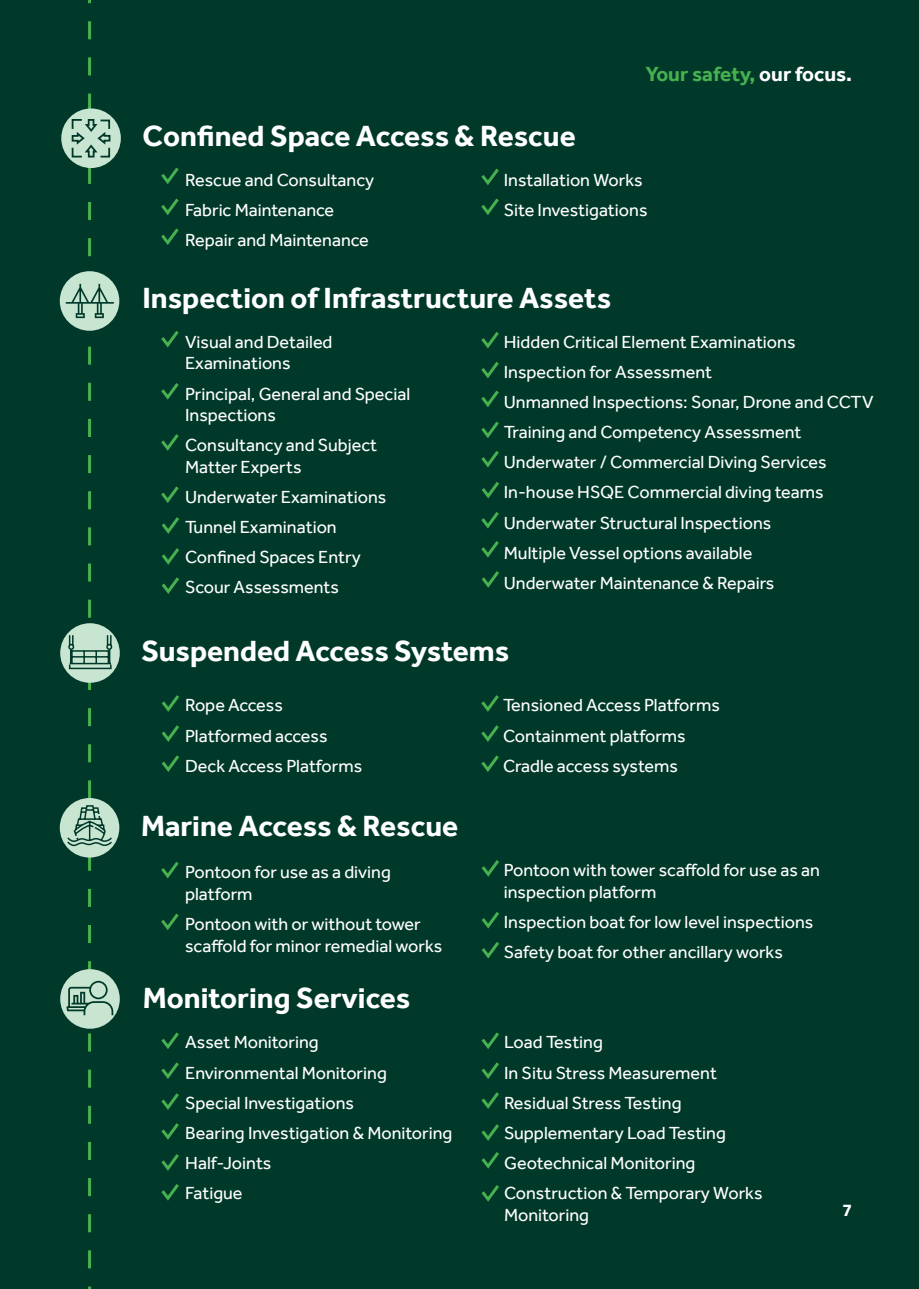
<style>
.page{position:relative;width:919px;height:1289px;background:#fff}
.page>*{position:absolute;margin:0;border:0;box-sizing:border-box;transform-origin:0 0}
.t1{font:700 30px "Effra";color:#fff}
.t2{font:700 21px "Effra";color:#47b04f}
.t3{font:18px/21.6px "Effra";color:#fff}
.t4{font:700 18px "Effra";color:#fff}
.s1{color:#fff}
</style>
<div class="page">
<div style="left:0;top:0;width:918px;height:1288px;background:#00392a"></div>
<svg style="left:161px;top:167px;width:18px;height:17px"></svg>
<svg style="left:481px;top:168px;width:18px;height:17px"></svg>
<svg style="left:161px;top:198px;width:18px;height:17px"></svg>
<svg style="left:481px;top:198px;width:18px;height:17px"></svg>
<svg style="left:161px;top:228px;width:18px;height:17px"></svg>
<svg style="left:161px;top:331px;width:18px;height:17px"></svg>
<svg style="left:481px;top:332px;width:18px;height:17px"></svg>
<svg style="left:161px;top:383px;width:18px;height:17px"></svg>
<svg style="left:481px;top:362px;width:18px;height:17px"></svg>
<svg style="left:161px;top:434px;width:18px;height:17px"></svg>
<svg style="left:161px;top:486px;width:18px;height:17px"></svg>
<svg style="left:161px;top:862px;width:18px;height:17px"></svg>
<svg style="left:161px;top:725px;width:18px;height:17px"></svg>
<svg style="left:161px;top:755px;width:18px;height:17px"></svg>
<svg style="left:481px;top:725px;width:18px;height:17px"></svg>
<svg style="left:481px;top:755px;width:18px;height:17px"></svg>
<svg style="left:161px;top:913px;width:18px;height:17px"></svg>
<svg style="left:481px;top:860px;width:18px;height:17px"></svg>
<svg style="left:482px;top:912px;width:17px;height:17px"></svg>
<svg style="left:482px;top:942px;width:17px;height:17px"></svg>
<svg style="left:481px;top:390px;width:18px;height:17px"></svg>
<svg style="left:481px;top:451px;width:18px;height:17px"></svg>
<svg style="left:481px;top:421px;width:18px;height:17px"></svg>
<div style="left:61px;top:108px;width:60px;height:60px;background:#c8e5d1;border-radius:50%"></div>
<div style="left:60px;top:271px;width:59px;height:60px;background:#c8e5d1;border-radius:50%"></div>
<div style="left:60px;top:623px;width:60px;height:59px;background:#c8e5d1;border-radius:50%"></div>
<div style="left:60px;top:798px;width:59px;height:59px;background:#c8e5d1;border-radius:50%"></div>
<svg style="left:161px;top:517px;width:18px;height:17px"></svg>
<svg style="left:161px;top:548px;width:18px;height:17px"></svg>
<svg style="left:481px;top:512px;width:18px;height:17px"></svg>
<svg style="left:481px;top:541px;width:18px;height:17px"></svg>
<svg style="left:481px;top:571px;width:18px;height:17px"></svg>
<svg style="left:161px;top:577px;width:18px;height:17px"></svg>
<svg style="left:161px;top:695px;width:18px;height:17px"></svg>
<svg style="left:481px;top:695px;width:18px;height:17px"></svg>
<svg style="left:481px;top:482px;width:18px;height:17px"></svg>
<div style="left:60px;top:969px;width:60px;height:59px;background:#c8e5d1;border-radius:50%"></div>
<svg style="left:161px;top:1032px;width:18px;height:17px"></svg>
<svg style="left:481px;top:1032px;width:18px;height:17px"></svg>
<svg style="left:161px;top:1062px;width:18px;height:17px"></svg>
<svg style="left:161px;top:1093px;width:18px;height:17px"></svg>
<svg style="left:161px;top:1123px;width:18px;height:17px"></svg>
<svg style="left:161px;top:1154px;width:18px;height:17px"></svg>
<svg style="left:161px;top:1184px;width:18px;height:17px"></svg>
<svg style="left:481px;top:1062px;width:18px;height:17px"></svg>
<svg style="left:481px;top:1092px;width:18px;height:17px"></svg>
<svg style="left:481px;top:1124px;width:18px;height:45px"></svg>
<svg style="left:481px;top:1185px;width:18px;height:17px"></svg>
<svg style="left:66px;top:0;width:48px;height:1288px"></svg>
<p class="t2" style="left:645px;top:61px;width:208px">Your safety, <span class="s1">our focus.</span></p>
<p class="t1" style="left:142px;top:118px;width:434px">Confined Space Access &amp; Rescue</p>
<p class="t3" style="left:185px;top:169px;width:191px">Rescue and Consultancy</p>
<p class="t3" style="left:185px;top:199px;width:151px">Fabric Maintenance</p>
<p class="t3" style="left:185px;top:229px;width:185px">Repair and Maintenance</p>
<p class="t3" style="left:504px;top:169px;width:140px">Installation Works</p>
<p class="t3" style="left:504px;top:199px;width:145px">Site Investigations</p>
<p class="t1" style="left:142px;top:280px;width:470px">Inspection of Infrastructure Assets</p>
<p class="t3" style="left:185px;top:331px;width:149px">Visual and Detailed<br>Examinations</p>
<p class="t3" style="left:185px;top:382px;width:226px">Principal, General and Special<br>Inspections</p>
<p class="t3" style="left:185px;top:434px;width:193px">Consultancy and Subject<br>Matter Experts</p>
<p class="t3" style="left:185px;top:486px;width:203px">Underwater Examinations</p>
<p class="t3" style="left:185px;top:516px;width:153px">Tunnel Examination</p>
<p class="t3" style="left:185px;top:546px;width:177px">Confined Spaces Entry</p>
<p class="t3" style="left:185px;top:576px;width:155px">Scour Assessments</p>
<p class="t3" style="left:504px;top:331px;width:293px">Hidden Critical Element Examinations</p>
<p class="t3" style="left:504px;top:361px;width:210px">Inspection for Assessment</p>
<p class="t3" style="left:504px;top:391px;width:371px">Unmanned Inspections: Sonar, Drone and CCTV</p>
<p class="t3" style="left:504px;top:421px;width:299px">Training and Competency Assessment</p>
<p class="t3" style="left:504px;top:451px;width:324px">Underwater / Commercial Diving Services</p>
<p class="t3" style="left:504px;top:481px;width:321px">In-house HSQE Commercial diving teams</p>
<p class="t3" style="left:504px;top:511px;width:269px">Underwater Structural Inspections</p>
<p class="t3" style="left:504px;top:541px;width:250px">Multiple Vessel options available</p>
<p class="t3" style="left:504px;top:572px;width:272px">Underwater Maintenance &amp; Repairs</p>
<p class="t1" style="left:141px;top:633px;width:369px">Suspended Access Systems</p>
<p class="t3" style="left:185px;top:694px;width:99px">Rope Access</p>
<p class="t3" style="left:185px;top:724px;width:144px">Platformed access</p>
<p class="t3" style="left:185px;top:754px;width:178px">Deck Access Platforms</p>
<p class="t1" style="left:141px;top:807px;width:319px">Marine Access &amp; Rescue</p>
<p class="t3" style="left:185px;top:861px;width:207px">Pontoon for use as a diving platform</p>
<p class="t3" style="left:185px;top:913px;width:259px">Pontoon with or without tower scaffold for minor remedial works</p>
<p class="t1" style="left:143px;top:980px;width:269px">Monitoring Services</p>
<p class="t3" style="left:185px;top:1031px;width:135px">Asset Monitoring</p>
<p class="t3" style="left:185px;top:1061px;width:203px">Environmental Monitoring</p>
<p class="t3" style="left:185px;top:1091px;width:170px">Special Investigations</p>
<p class="t3" style="left:185px;top:1121px;width:268px">Bearing Investigation &amp; Monitoring</p>
<p class="t3" style="left:185px;top:1151px;width:88px">Half-Joints</p>
<p class="t3" style="left:185px;top:1181px;width:59px">Fatigue</p>
<p class="t3" style="left:503px;top:694px;width:218px">Tensioned Access Platforms</p>
<p class="t3" style="left:503px;top:724px;width:184px">Containment platforms</p>
<p class="t3" style="left:503px;top:754px;width:176px">Cradle access systems</p>
<p class="t3" style="left:504px;top:859px;width:317px">Pontoon with tower scaffold for use as an inspection platform</p>
<p class="t3" style="left:504px;top:911px;width:311px">Inspection boat for low level inspections</p>
<p class="t3" style="left:504px;top:941px;width:280px">Safety boat for other ancillary works</p>
<p class="t3" style="left:504px;top:1031px;width:100px">Load Testing</p>
<p class="t3" style="left:504px;top:1061px;width:214px">In Situ Stress Measurement</p>
<p class="t3" style="left:504px;top:1091px;width:179px">Residual Stress Testing</p>
<p class="t3" style="left:504px;top:1121px;width:223px">Supplementary Load Testing</p>
<p class="t3" style="left:504px;top:1151px;width:193px">Geotechnical Monitoring</p>
<p class="t3" style="left:504px;top:1181px;width:260px">Construction &amp; Temporary Works<br>Monitoring</p>
<p class="t4" style="left:842px;top:1199px;width:11px">7</p>
</div>
